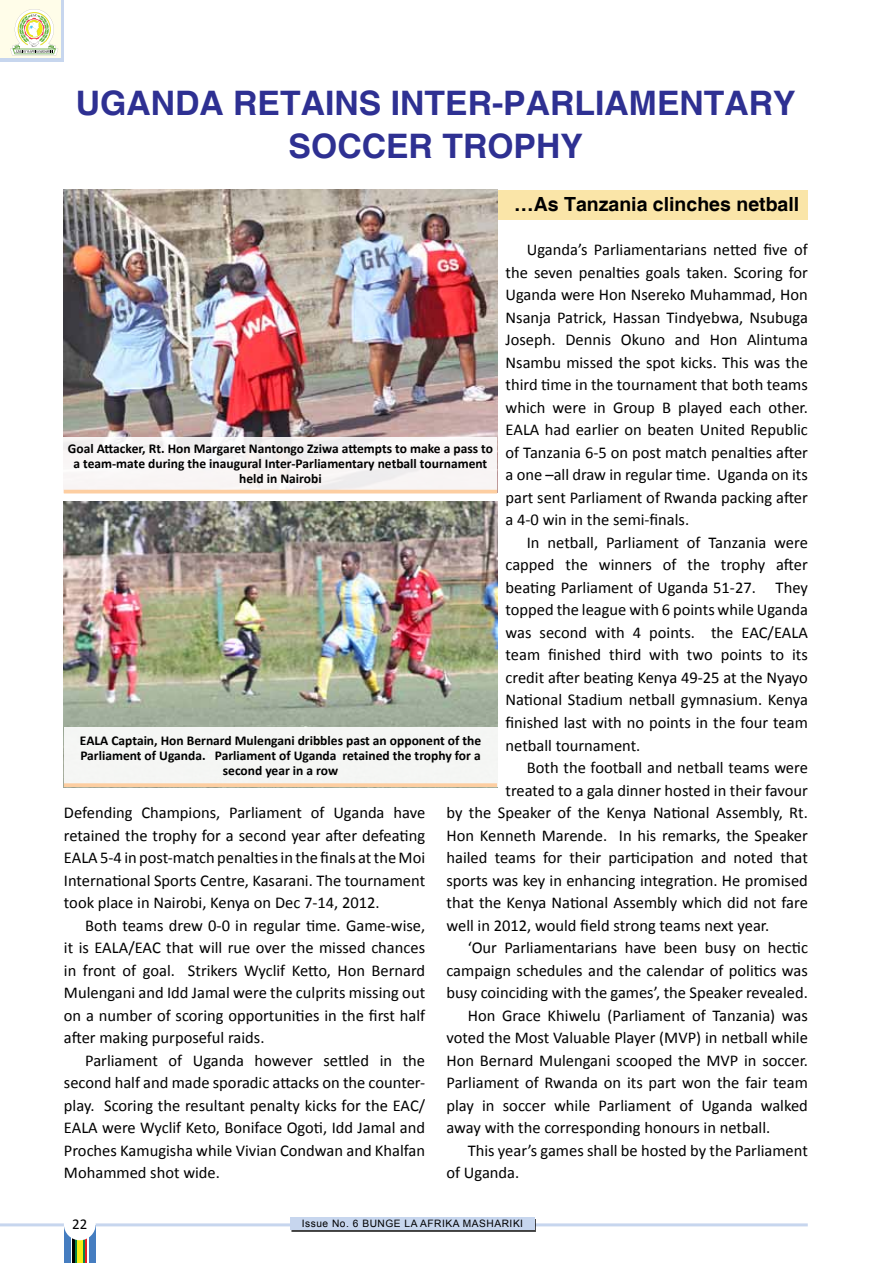
<style>
.page{position:relative;width:893px;height:1263px;background:#fff}
.page>*{position:absolute;margin:0;border:0;box-sizing:border-box;transform-origin:0 0}
.t1{font:700 33.75px/43.5px "Helvetica";color:#2e3092;text-align:center}
.t2{font:700 19.5px "Helvetica";color:#000}
.t3{font:16.5px/22.5px "Calibri";color:#000;text-align:justify}
.t4{font:15px "Calibri";color:#000}
.t5{font:700 13.5px/15px "Calibri";color:#000;text-align:center}
.t6{font:10.2px "Arial";letter-spacing:.05em;color:#000}
</style>
<div class="page">
<hr style="left:0;top:1223px;width:808px;height:3px;background:#c7d6ee">
<div style="left:292px;top:1219px;width:244px;height:13px;background:#404040"></div>
<div style="left:290px;top:1217px;width:245px;height:13px;background:#c7d6ee"></div>
<svg style="left:84px;top:1239px;width:3px;height:24px"></svg>
<div style="left:76px;top:1226px;width:8px;height:37px;background:#f7ec16"></div>
<svg style="left:72px;top:1238px;width:4px;height:25px"></svg>
<div style="left:64px;top:1226px;width:6px;height:37px;background:#457dc0"></div>
<div style="left:90px;top:1226px;width:6px;height:37px;background:#457dc0"></div>
<hr style="left:83px;top:1226px;width:1px;height:37px;background:#0d8442">
<hr style="left:76px;top:1226px;width:1px;height:37px;background:#0d8442">
<div style="left:64px;top:1208px;width:32px;height:32px;background:#fff;border-radius:50%"></div>
<div style="left:0;top:0;width:64px;height:62px;background:#c7d6ee"></div>
<div style="left:0;top:0;width:61px;height:58px;background:#fffde9"></div>
<svg style="left:10px;top:9px;width:48px;height:46px"></svg>
<div style="left:497px;top:190px;width:311px;height:30px;background:#fae5a8"></div>
<img style="left:64px;top:190px;width:433px;height:247px">
<img style="left:64px;top:502px;width:433px;height:225px">
<div style="left:64px;top:437px;width:433px;height:56px;background:#f8f5f5"></div>
<hr style="left:64px;top:490px;width:433px;height:3px;background:#fdcea1">
<div style="left:64px;top:727px;width:433px;height:60px;background:#f5f6f4"></div>
<svg style="left:64px;top:783px;width:433px;height:4px;background:#fcd0a7"></svg>
<h1 class="t1" style="left:76px;top:83px;width:721px">UGANDA RETAINS INTER-PARLIAMENTARY<br>SOCCER TROPHY</h1>
<p class="t2" style="left:514px;top:192px;width:287px">…As Tanzania clinches netball</p>
<p class="t3" style="left:506px;top:238px;width:304px;text-indent:21px">Uganda’s Parliamentarians netted five of the seven penalties goals taken. Scoring for Uganda were Hon Nsereko Muhammad, Hon Nsanja Patrick, Hassan Tindyebwa, Nsubuga Joseph. Dennis Okuno and Hon Alintuma Nsambu missed the spot kicks. This was the third time in the tournament that both teams which were in Group B played each other.<br>EALA had earlier on beaten United Republic of Tanzania 6-5 on post match penalties after a one –all draw in regular time. Uganda on its part sent Parliament of Rwanda packing after a 4-0 win in the semi-finals.</p>
<p class="t3" style="left:506px;top:530px;width:304px;text-indent:21px">In netball, Parliament of Tanzania were capped the winners of the trophy after beating Parliament of Uganda 51-27. They topped the league with 6 points while Uganda was second with 4 points. the EAC/EALA team finished third with two points to its credit after beating Kenya 49-25 at the Nyayo National Stadium netball gymnasium. Kenya finished last with no points in the four team netball tournament.</p>
<p class="t3" style="left:527px;top:755px;width:283px">Both the football and netball teams were</p>
<p class="t3" style="left:506px;top:778px;width:304px">treated to a gala dinner hosted in their favour</p>
<p class="t3" style="left:446px;top:800px;width:363px">by the Speaker of the Kenya National Assembly, Rt.</p>
<p class="t3" style="left:446px;top:823px;width:363px">Hon Kenneth Marende. In his remarks, the Speaker</p>
<p class="t3" style="left:446px;top:845px;width:363px">hailed teams for their participation and noted that</p>
<p class="t3" style="left:446px;top:868px;width:363px">sports was key in enhancing integration. He promised</p>
<p class="t3" style="left:446px;top:890px;width:363px">that the Kenya National Assembly which did not fare</p>
<p class="t3" style="left:446px;top:913px;width:324px">well in 2012, would field strong teams next year.</p>
<p class="t3" style="left:468px;top:935px;width:342px">‘Our Parliamentarians have been busy on hectic</p>
<p class="t3" style="left:446px;top:958px;width:363px">campaign schedules and the calendar of politics was</p>
<p class="t3" style="left:446px;top:980px;width:363px">busy coinciding with the games’, the Speaker revealed.</p>
<p class="t3" style="left:468px;top:1003px;width:342px">Hon Grace Khiwelu (Parliament of Tanzania) was</p>
<p class="t3" style="left:446px;top:1025px;width:363px">voted the Most Valuable Player (MVP) in netball while</p>
<p class="t3" style="left:446px;top:1048px;width:363px">Hon Bernard Mulengani scooped the MVP in soccer.</p>
<p class="t3" style="left:446px;top:1070px;width:363px">Parliament of Rwanda on its part won the fair team</p>
<p class="t3" style="left:446px;top:1093px;width:363px">play in soccer while Parliament of Uganda walked</p>
<p class="t3" style="left:446px;top:1116px;width:325px">away with the corresponding honours in netball.</p>
<p class="t3" style="left:468px;top:1138px;width:342px">This year’s games shall be hosted by the Parliament</p>
<p class="t3" style="left:446px;top:1161px;width:74px">of Uganda.</p>
<p class="t5" style="left:68px;top:441px;width:427px">Goal Attacker, Rt. Hon Margaret Nantongo Zziwa attempts to make a pass to a team-mate during the inaugural Inter-Parliamentary netball tournament held in Nairobi</p>
<p class="t5" style="left:80px;top:733px;width:403px">EALA Captain, Hon Bernard Mulengani dribbles past an opponent of the<br>Parliament of Uganda. Parliament of Uganda retained the trophy for a second year in a row</p>
<p class="t3" style="left:64px;top:801px;width:363px">Defending Champions, Parliament of Uganda have retained the trophy for a second year after defeating EALA 5-4 in post-match penalties in the finals at the Moi International Sports Centre, Kasarani. The tournament took place in Nairobi, Kenya on Dec 7-14, 2012.</p>
<p class="t3" style="left:64px;top:913px;width:363px;text-indent:21px">Both teams drew 0-0 in regular time. Game-wise, it is EALA/EAC that will rue over the missed chances in front of goal. Strikers Wyclif Ketto, Hon Bernard Mulengani and Idd Jamal were the culprits missing out on a number of scoring opportunities in the first half after making purposeful raids.</p>
<p class="t3" style="left:64px;top:1048px;width:363px;text-indent:21px">Parliament of Uganda however settled in the second half and made sporadic attacks on the counter&shy;play. Scoring the resultant penalty kicks for the EAC/ EALA were Wyclif Keto, Boniface Ogoti, Idd Jamal and Proches Kamugisha while Vivian Condwan and Khalfan Mohammed shot wide.</p>
<p class="t4" style="left:72px;top:1214px;width:17px">22</p>
<p class="t6" style="left:302px;top:1217px;width:223px">Issue No. 6 BUNGE LA AFRIKA MASHARIKI</p>
</div>
